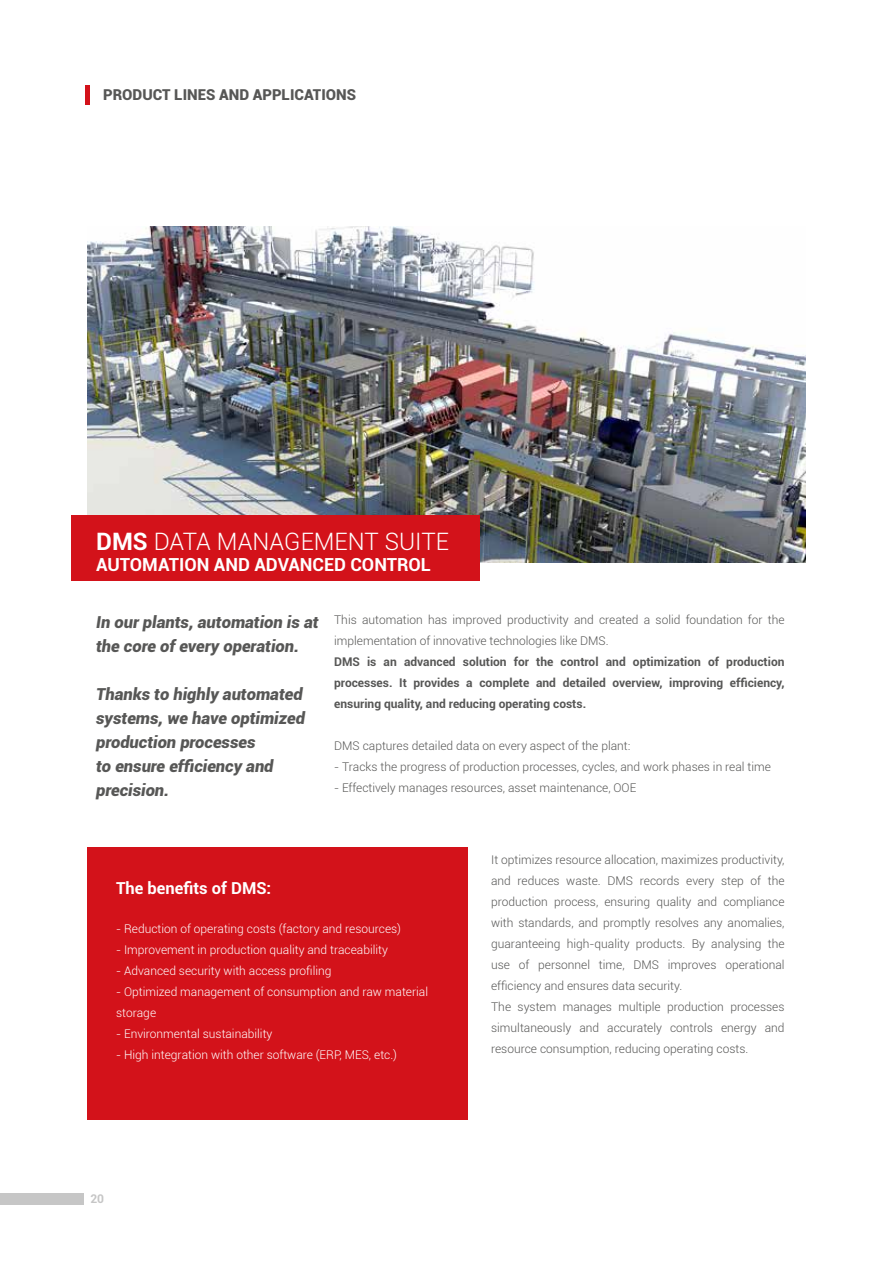
<style>
.page{position:relative;width:893px;height:1263px;background:#fff}
.page>*{position:absolute;margin:0;border:0;box-sizing:border-box;transform-origin:0 0}
.t1{font:300 24px "Roboto";color:#fff}
.t2{font:700 18px "Roboto";color:#fff}
.t3{font:italic 900 16.5px/24px "Roboto";color:#575756}
.t4{font:700 16.5px "Roboto";color:#fff}
.t5{font:900 15px "Roboto";color:#575756}
.t6{font:300 12px/21px "Roboto";color:#575756}
.t7{font:300 12px/21px "Roboto";color:#fff}
.t8{font:700 12px/21px "Roboto";color:#575756;text-align:justify}
.t9{font:700 12px "Roboto";color:#c6c6c6}
.s1{font-weight:700}
</style>
<div class="page">
<div style="left:0;top:1193px;width:83px;height:12px;background:#c6c6c6"></div>
<img style="left:87px;top:226px;width:719px;height:336px">
<div style="left:87px;top:848px;width:381px;height:272px;background:#d3121a"></div>
<hr style="left:85px;top:85px;width:4px;height:20px;background:#d3121a">
<div style="left:71px;top:514px;width:408px;height:66px;background:#d3121a"></div>
<p class="t5" style="left:103px;top:84px;width:255px">PRODUCT LINES AND APPLICATIONS</p>
<h1 class="t1" style="left:96px;top:525px;width:354px"><span class="s1">DMS</span> DATA MANAGEMENT SUITE</h1>
<h2 class="t2" style="left:96px;top:552px;width:336px">AUTOMATION AND ADVANCED CONTROL</h2>
<h3 class="t3" style="left:96px;top:609px;width:224px">In our plants, automation is at the core of every operation.</h3>
<h3 class="t3" style="left:96px;top:681px;width:210px">Thanks to highly automated systems, we have optimized production processes<br>to ensure efficiency and precision.</h3>
<p class="t6" style="left:334px;top:609px;width:452px">This automation has improved productivity and created a solid foundation for the implementation of innovative technologies like DMS.</p>
<p class="t8" style="left:334px;top:651px;width:452px">DMS is an advanced solution for the control and optimization of production processes. It provides a complete and detailed overview, improving efficiency, ensuring quality, and reducing operating costs.</p>
<p class="t6" style="left:334px;top:735px;width:298px">DMS captures detailed data on every aspect of the plant:</p>
<p class="t6" style="left:334px;top:756px;width:438px">- Tracks the progress of production processes, cycles, and work phases in real time</p>
<p class="t6" style="left:334px;top:777px;width:304px">- Effectively manages resources, asset maintenance, OOE</p>
<h3 class="t4" style="left:116px;top:877px;width:157px">The benefits of DMS:</h3>
<p class="t7" style="left:116px;top:918px;width:287px">- Reduction of operating costs (factory and resources)</p>
<p class="t7" style="left:116px;top:939px;width:273px">- Improvement in production quality and traceability</p>
<p class="t7" style="left:116px;top:960px;width:217px">- Advanced security with access profiling</p>
<p class="t7" style="left:116px;top:981px;width:313px">- Optimized management of consumption and raw material storage</p>
<p class="t7" style="left:116px;top:1023px;width:158px">- Environmental sustainability</p>
<p class="t7" style="left:116px;top:1044px;width:282px">- High integration with other software (ERP, MES, etc.)</p>
<p class="t9" style="left:90px;top:1190px;width:15px">20</p>
<p class="t6" style="left:491px;top:848px;width:295px">It optimizes resource allocation, maximizes productivity, and reduces waste. DMS records every step of the production process, ensuring quality and compliance with standards, and promptly resolves any anomalies, guaranteeing high-quality products. By analysing the use of personnel time, DMS improves operational efficiency and ensures data security.<br>The system manages multiple production processes simultaneously and accurately controls energy and resource consumption, reducing operating costs.</p>
</div>
